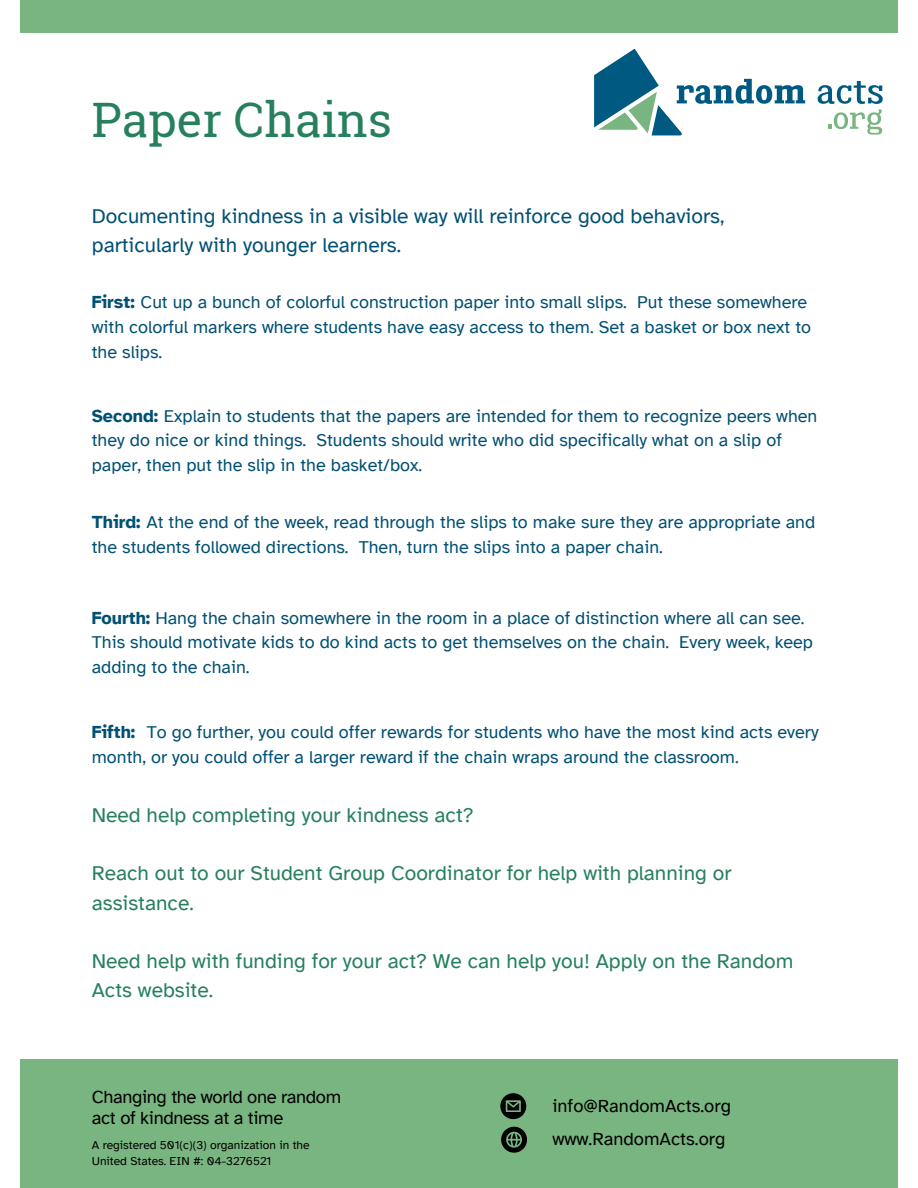
<style>
.page{position:relative;width:918px;height:1188px;background:#fff}
.page>*{position:absolute;margin:0;border:0;box-sizing:border-box;transform-origin:0 0}
.t1{font:47.55px "Roboto Slab";color:#26805c}
.t2{font:21px/29.2px "Atkinson Hyperlegible";color:#26805c}
.t3{font:21px/29.2px "Atkinson Hyperlegible";color:#005073}
.t4{font:18.45px/21.3px "Atkinson Hyperlegible";letter-spacing:-.02em;color:#000}
.t5{font:18.45px "Atkinson Hyperlegible";color:#000}
.t6{font:18px/24.8px "Atkinson Hyperlegible";color:#005073}
.t7{font:12px/16px "Atkinson Hyperlegible";color:#000}
.s1{font-weight:700}
</style>
<div class="page">
<div style="left:20px;top:1059px;width:878px;height:129px;background:#79b580"></div>
<svg style="left:500px;top:1093px;width:26px;height:26px"></svg>
<svg style="left:501px;top:1127px;width:26px;height:26px"></svg>
<div style="left:20px;top:0;width:878px;height:33px;background:#79b580"></div>
<svg style="left:594px;top:49px;width:211px;height:87px"></svg>
<svg style="left:818px;top:81px;width:65px;height:54px"></svg>
<h1 class="t1" style="left:92px;top:87px;width:302px">Paper Chains</h1>
<p class="t3" style="left:92px;top:201px;width:634px">Documenting kindness in a visible way will reinforce good behaviors, particularly with younger learners.</p>
<h2 class="t6" style="left:92px;top:290px;width:721px"><span class="s1">First:</span> Cut up a bunch of colorful construction paper into small slips. Put these somewhere with colorful markers where students have easy access to them. Set a basket or box next to the slips.</h2>
<h3 class="t6" style="left:92px;top:403px;width:727px"><span class="s1">Second:</span> Explain to students that the papers are intended for them to recognize peers when they do nice or kind things. Students should write who did specifically what on a slip of paper, then put the slip in the basket/box.</h3>
<h3 class="t6" style="left:92px;top:510px;width:725px"><span class="s1">Third:</span> At the end of the week, read through the slips to make sure they are appropriate and the students followed directions. Then, turn the slips into a paper chain.</h3>
<h2 class="t6" style="left:92px;top:605px;width:723px"><span class="s1">Fourth:</span> Hang the chain somewhere in the room in a place of distinction where all can see.<br>This should motivate kids to do kind acts to get themselves on the chain. Every week, keep adding to the chain.</h2>
<h2 class="t6" style="left:92px;top:720px;width:728px"><span class="s1">Fifth:</span> To go further, you could offer rewards for students who have the most kind acts every month, or you could offer a larger reward if the chain wraps around the classroom.</h2>
<h3 class="t2" style="left:92px;top:800px;width:383px">Need help completing your kindness act?</h3>
<p class="t2" style="left:92px;top:859px;width:641px">Reach out to our Student Group Coordinator for help with planning or assistance.</p>
<p class="t2" style="left:92px;top:946px;width:703px">Need help with funding for your act? We can help you! Apply on the Random<br>Acts website.</p>
<h3 class="t4" style="left:92px;top:1086px;width:251px">Changing the world one random act of kindness at a time</h3>
<h2 class="t7" style="left:92px;top:1138px;width:219px">A registered 501(c)(3) organization in the<br>United States. EIN #: 04-3276521</h2>
<h3 class="t5" style="left:552px;top:1094px;width:180px">info@RandomActs.org</h3>
<h3 class="t5" style="left:552px;top:1128px;width:175px">www.RandomActs.org</h3>
</div>
